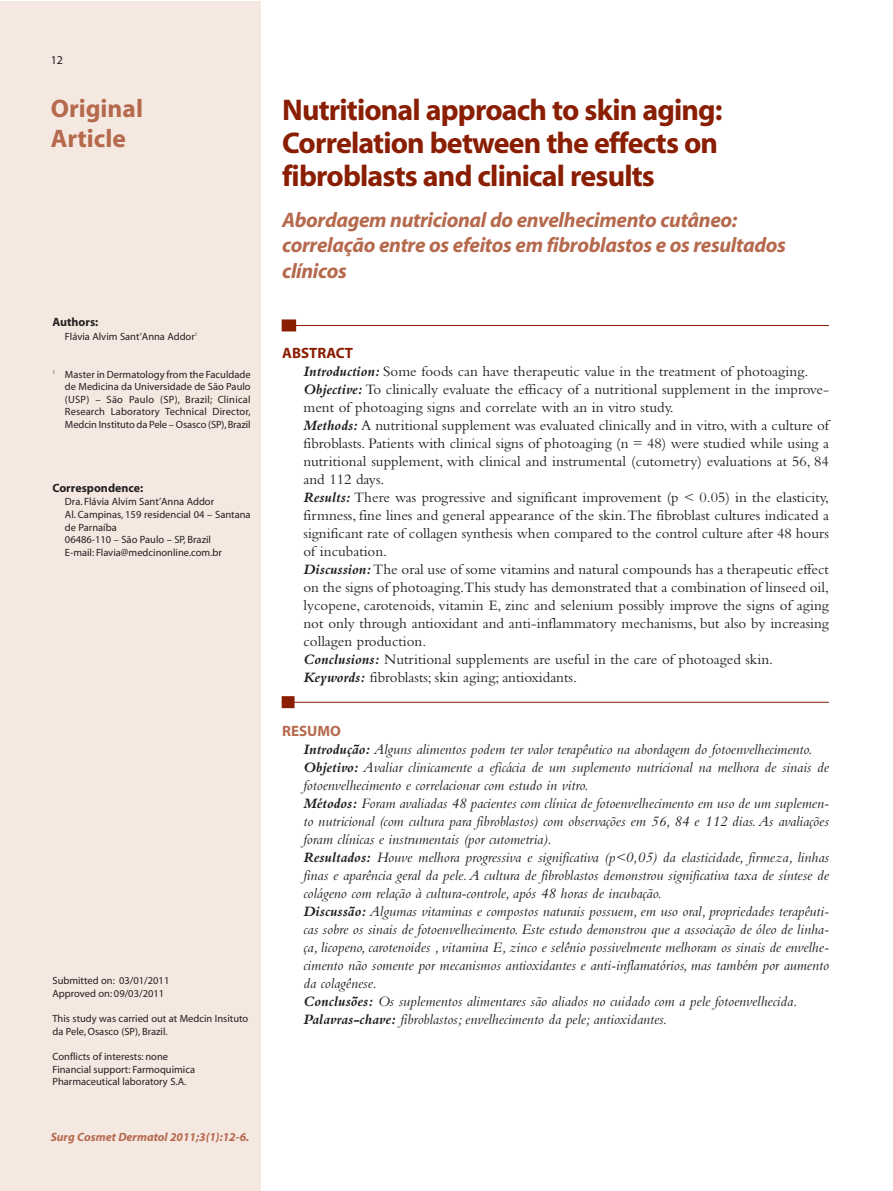
<style>
.page{position:relative;width:893px;height:1191px;background:#fff}
.page>*{position:absolute;margin:0;border:0;box-sizing:border-box;transform-origin:0 0}
.t1{font:700 30px/33px "Myriad";letter-spacing:-.03em;color:#8a1e03}
.t2{font:700 25.5px/30px "Myriad";color:#b5694d}
.t3{font:italic 700 21px/25.5px "Myriad";letter-spacing:-.015em;color:#b5694d}
.t4{font:italic 15px/18px "Bembo";color:#231f20}
.t5{font:15px/18px "Bembo";color:#231f20}
.t6{font:700 15px "Myriad";color:#8a1e03}
.t7{font:700 15px "Myriad";color:#b5694d}
.t8{font:italic 700 12px "Myriad";color:#b5694d}
.t9{font:700 12px "Myriad";color:#231f20}
.t10{font:12px "Myriad";color:#231f20}
.t11{font:10.5px/12.6px "Myriad";color:#231f20}
.s1{font-family:"Bembo Bold Italic Os F"}
.s2{font-family:"Bembo Bold Italic Os F";font-style:normal}
</style>
<div class="page">
<div style="left:0;top:1px;width:261px;height:1190px;background:#f5e8e1"></div>
<hr style="left:282px;top:325px;width:547px;height:1px;background:#8a1e03">
<div style="left:282px;top:319px;width:14px;height:12px;background:#8a1e03"></div>
<hr style="left:282px;top:702px;width:547px;height:1px;background:#8a1e03">
<div style="left:282px;top:696px;width:13px;height:12px;background:#8a1e03"></div>
<p class="t10" style="left:51px;top:56px;width:14px">12</p>
<h2 class="t2" style="left:51px;top:95px;width:94px">Original<br>Article</h2>
<h1 class="t1" style="left:282px;top:96px;width:442px">Nutritional approach to skin aging:<br>Correlation between the effects on fibroblasts and clinical results</h1>
<h3 class="t3" style="left:282px;top:209px;width:505px">Abordagem nutricional do envelhecimento cutâneo: correlação entre os efeitos em fibroblastos e os resultados clínicos</h3>
<p class="t9" style="left:52px;top:318px;width:47px">Authors:</p>
<p class="t11" style="left:65px;top:331px;width:134px">Flávia Alvim Sant’Anna Addor<sup>1</sup></p>
<p class="t11" style="left:65px;top:369px;width:187px;text-align:justify;text-indent:-12px"><sup>1</sup> Master in Dermatology from the Faculdade de Medicina da Universidade de São Paulo (USP) – São Paulo (SP), Brazil; Clinical Research Laboratory Technical Director, Medcin Instituto da Pele – Osasco (SP),Brazil</p>
<p class="t9" style="left:52px;top:483px;width:92px">Correspondence:</p>
<p class="t11" style="left:65px;top:496px;width:187px">Dra. Flávia Alvim Sant’Anna Addor<br>Al. Campinas, 159 residencial 04 – Santana de Parnaíba<br>06486-110 – São Paulo – SP, Brazil<br>E-mail: Flavia@medcinonline.com.br</p>
<p class="t11" style="left:52px;top:975px;width:118px">Submitted on: 03/01/2011<br>Approved on: 09/03/2011</p>
<p class="t11" style="left:52px;top:1013px;width:197px">This study was carried out at Medcin Insituto da Pele, Osasco (SP), Brazil.</p>
<p class="t11" style="left:52px;top:1051px;width:144px">Conflicts of interests: none<br>Financial support: Farmoquimica<br>Pharmaceutical laboratory S.A.</p>
<p class="t8" style="left:51px;top:1132px;width:200px">Surg Cosmet Dermatol 2011;3(1):12-6.</p>
<p class="t6" style="left:282px;top:347px;width:72px">ABSTRACT</p>
<p class="t5" style="left:303px;top:364px;width:527px"><span class="s1">Introduction:</span> Some foods can have therapeutic value in the treatment of photoaging.<br><span class="s1">Objective:</span> To clinically evaluate the efficacy of a nutritional supplement in the improve&shy;ment of photoaging signs and correlate with an in vitro study.<br><span class="s1">Methods:</span> A nutritional supplement was evaluated clinically and in vitro, with a culture of fibroblasts. Patients with clinical signs of photoaging (n = 48) were studied while using a nutritional supplement, with clinical and instrumental (cutometry) evaluations at 56, 84 and 112 days.<br><span class="s1">Results:</span> There was progressive and significant improvement (p &lt; 0.05) in the elasticity, firmness, fine lines and general appearance of the skin.The fibroblast cultures indicated a significant rate of collagen synthesis when compared to the control culture after 48 hours of incubation.<br><span class="s1">Discussion:</span>The oral use of some vitamins and natural compounds has a therapeutic effect on the signs of photoaging.This study has demonstrated that a combination of linseed oil, lycopene, carotenoids, vitamin E, zinc and selenium possibly improve the signs of aging not only through antioxidant and anti-inflammatory mechanisms, but also by increasing collagen production.<br><span class="s1">Conclusions:</span> Nutritional supplements are useful in the care of photoaged skin.<br><span class="s1">Keywords:</span> fibroblasts; skin aging; antioxidants.</p>
<p class="t7" style="left:282px;top:725px;width:60px">RESUMO</p>
<p class="t4" style="left:303px;top:742px;width:527px"><span class="s2">Introdução:</span> Alguns alimentos podem ter valor terapêutico na abordagem do fotoenvelhecimento.<br><span class="s2">Objetivo:</span> Avaliar clinicamente a eficácia de um suplemento nutricional na melhora de sinais de fotoenvelhecimento e correlacionar com estudo in vitro.<br><span class="s2">Métodos:</span> Foram avaliadas 48 pacientes com clínica de fotoenvelhecimento em uso de um suplemen&shy;to nutricional (com cultura para fibroblastos) com observações em 56, 84 e 112 dias. As avaliações foram clínicas e instrumentais (por cutometria).<br><span class="s2">Resultados:</span> Houve melhora progressiva e significativa (p&lt;0,05) da elasticidade, firmeza, linhas finas e aparência geral da pele.A cultura de fibroblastos demonstrou significativa taxa de síntese de colágeno com relação à cultura-controle, após 48 horas de incubação.<br><span class="s2">Discussão:</span> Algumas vitaminas e compostos naturais possuem, em uso oral, propriedades terapêuti&shy;cas sobre os sinais de fotoenvelhecimento. Este estudo demonstrou que a associação de óleo de linha&shy;ça, licopeno, carotenoides , vitamina E, zinco e selênio possivelmente melhoram os sinais de envelhe&shy;cimento não somente por mecanismos antioxidantes e anti-inflamatórios, mas também por aumento da colagênese.<br><span class="s2">Conclusões:</span> Os suplementos alimentares são aliados no cuidado com a pele fotoenvelhecida.<br><span class="s2">Palavras-chave:</span> fibroblastos; envelhecimento da pele; antioxidantes.</p>
</div>
